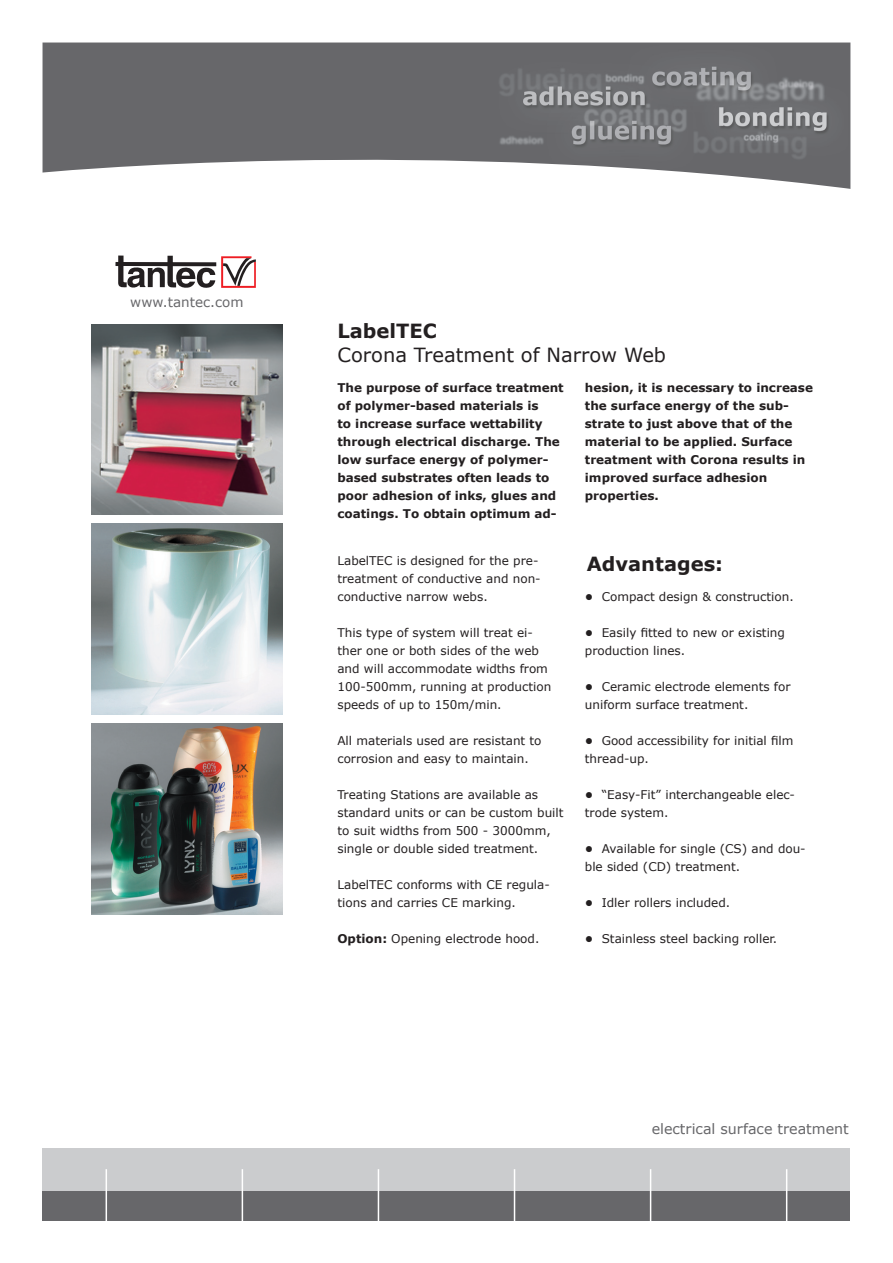
<style>
.page{position:relative;width:893px;height:1263px;background:#fff}
.page>*{position:absolute;margin:0;border:0;box-sizing:border-box;transform-origin:0 0}
.t1{font:19.5px "Verdana";color:#231f20}
.t2{font:700 19.5px "Verdana";color:#231f20}
.t3{font:14.25px "Verdana";color:#67676a}
.t4{font:13.5px "Verdana";color:#67676a}
.t5{font:12px/18px "Verdana";color:#231f20}
.t6{font:700 12px/18px "Verdana";color:#231f20}
.s1{font-weight:700}
</style>
<div class="page">
<div style="left:43px;top:43px;width:807px;height:156px;background:#67676a"></div>
<img style="left:500px;top:66px;width:328px;height:67px">
<img style="left:92px;top:324px;width:190px;height:191px">
<img style="left:92px;top:524px;width:190px;height:191px">
<img style="left:92px;top:724px;width:190px;height:190px">
<svg style="left:42px;top:133px;width:809px;height:66px"></svg>
<svg style="left:115px;top:256px;width:141px;height:32px"></svg>
<div style="left:43px;top:1191px;width:807px;height:29px;background:#67676a"></div>
<div style="left:43px;top:1148px;width:807px;height:43px;background:#cbccce"></div>
<hr style="left:106px;top:1169px;width:1px;height:62px;background:#fff">
<hr style="left:242px;top:1169px;width:1px;height:62px;background:#fff">
<hr style="left:378px;top:1169px;width:1px;height:62px;background:#fff">
<hr style="left:514px;top:1169px;width:1px;height:62px;background:#fff">
<hr style="left:650px;top:1169px;width:1px;height:62px;background:#fff">
<hr style="left:786px;top:1169px;width:1px;height:62px;background:#fff">
<p class="t4" style="left:130px;top:293px;width:115px">www.tantec.com</p>
<h1 class="t2" style="left:337px;top:319px;width:101px">LabelTEC</h1>
<h1 class="t1" style="left:337px;top:343px;width:330px">Corona Treatment of Narrow Web</h1>
<p class="t6" style="left:337px;top:378px;width:228px">The purpose of surface treatment of polymer-based materials is<br>to increase surface wettability through electrical discharge. The low surface energy of polymer&shy;based substrates often leads to poor adhesion of inks, glues and coatings. To obtain optimum ad-</p>
<p class="t6" style="left:585px;top:378px;width:230px">hesion, it is necessary to increase the surface energy of the sub&shy;strate to just above that of the material to be applied. Surface treatment with Corona results in improved surface adhesion properties.</p>
<p class="t5" style="left:337px;top:551px;width:205px">LabelTEC is designed for the pre&shy;treatment of conductive and non&shy;conductive narrow webs.</p>
<p class="t5" style="left:337px;top:623px;width:215px">This type of system will treat ei&shy;ther one or both sides of the web and will accommodate widths from<br>100-500mm, running at production speeds of up to 150m/min.</p>
<p class="t5" style="left:337px;top:731px;width:206px">All materials used are resistant to corrosion and easy to maintain.</p>
<p class="t5" style="left:337px;top:785px;width:228px">Treating Stations are available as standard units or can be custom built to suit widths from 500 - 3000mm, single or double sided treatment.</p>
<p class="t5" style="left:337px;top:875px;width:214px">LabelTEC conforms with CE regula&shy;tions and carries CE marking.</p>
<p class="t5" style="left:337px;top:929px;width:203px"><span class="s1">Option:</span> Opening electrode hood.</p>
<h1 class="t2" style="left:587px;top:552px;width:138px">Advantages:</h1>
<p class="t5" style="left:585px;top:587px;width:210px"><span class="s1">•</span> Compact design &amp; construction.</p>
<p class="t5" style="left:585px;top:623px;width:202px"><span class="s1">•</span> Easily fitted to new or existing production lines.</p>
<p class="t5" style="left:585px;top:677px;width:207px"><span class="s1">•</span> Ceramic electrode elements for uniform surface treatment.</p>
<p class="t5" style="left:585px;top:731px;width:210px"><span class="s1">•</span> Good accessibility for initial film thread-up.</p>
<p class="t5" style="left:585px;top:785px;width:212px"><span class="s1">•</span> “Easy-Fit” interchangeable elec&shy;trode system.</p>
<p class="t5" style="left:585px;top:839px;width:222px"><span class="s1">•</span> Available for single (CS) and dou&shy;ble sided (CD) treatment.</p>
<p class="t5" style="left:585px;top:893px;width:147px"><span class="s1">•</span> Idler rollers included.</p>
<p class="t5" style="left:585px;top:929px;width:194px"><span class="s1">•</span> Stainless steel backing roller.</p>
<p class="t3" style="left:652px;top:1120px;width:199px">electrical surface treatment</p>
</div>
